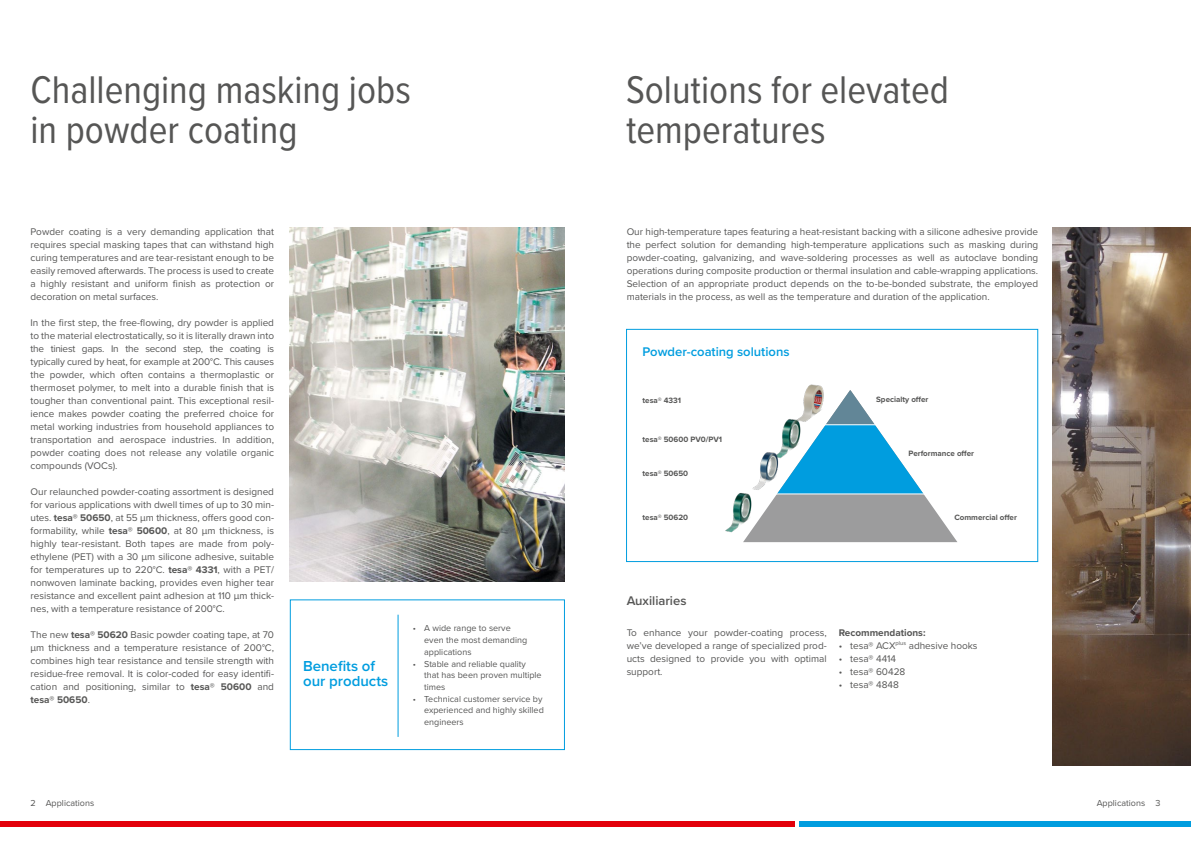
<style>
.page{position:relative;width:1191px;height:842px;background:#fff}
.page>*{position:absolute;margin:0;border:0;box-sizing:border-box;transform-origin:0 0}
.t1{font:40px/40px "Proxima Nova Cond";color:#565655}
.t2{font:600 15px/15px "Proxima Nova";color:#009ddf}
.t3{font:600 13px "Proxima Nova";color:#009ddf}
.t4{font:600 13px "Proxima Nova";color:#565655}
.t5{font:10px/13px "Proxima Nova";color:#565655;text-align:justify}
.t6{font:700 10px "Proxima Nova";color:#565655}
.t7{font:9px/11.7px "Proxima Nova";color:#565655}
.t8{font:700 8px "Proxima Nova";color:#565655}
.s1{font-weight:700}
</style>
<div class="page">
<img style="left:806px;top:384px;width:17px;height:6px">
<div style="left:290px;top:599px;width:275px;height:151px;border:1px solid #009ddf"></div>
<hr style="left:397px;top:615px;width:1px;height:122px;background:#009ddf">
<div style="left:626px;top:329px;width:412px;height:233px;border:1px solid #009ddf"></div>
<img style="left:290px;top:227px;width:275px;height:355px">
<svg style="left:743px;top:390px;width:214px;height:152px"></svg>
<div style="left:772px;top:424px;width:154px;height:70px;border:1px solid #fff"></div>
<img style="left:725px;top:493px;width:40px;height:40px">
<img style="left:763px;top:413px;width:51px;height:50px">
<img style="left:741px;top:445px;width:51px;height:50px">
<img style="left:1053px;top:227px;width:138px;height:538px">
<div style="left:0;top:822px;width:794px;height:5px;background:#e3000b"></div>
<div style="left:799px;top:822px;width:392px;height:5px;background:#009ddf"></div>
<h1 class="t1" style="left:30px;top:68px;width:382px">Challenging masking jobs in powder coating</h1>
<h1 class="t1" style="left:626px;top:68px;width:324px">Solutions for elevated temperatures</h1>
<p class="t5" style="left:31px;top:225px;width:245px">Powder coating is a very demanding application that requires special masking tapes that can withstand high curing temperatures and are tear-resistant enough to be easily removed afterwards. The process is used to create a highly resistant and uniform finish as protection or decoration on metal surfaces.</p>
<p class="t5" style="left:31px;top:316px;width:245px">In the first step, the free-flowing, dry powder is applied to the material electrostatically, so it is literally drawn into the tiniest gaps. In the second step, the coating is typically cured by heat, for example at 200°C. This causes the powder, which often contains a thermoplastic or thermoset polymer, to melt into a durable finish that is tougher than conventional paint. This exceptional resil&shy;ience makes powder coating the preferred choice for metal working industries from household appliances to transportation and aerospace industries. In addition, powder coating does not release any volatile organic compounds (VOCs).</p>
<p class="t5" style="left:31px;top:485px;width:245px">Our relaunched powder-coating assortment is designed for various applications with dwell times of up to 30 min&shy;utes. <span class="s1">tesa® 50650</span>, at 55 µm thickness, offers good con&shy;formability, while <span class="s1">tesa® 50600</span>, at 80 µm thickness, is highly tear-resistant. Both tapes are made from poly&shy;ethylene (PET) with a 30 µm silicone adhesive, suitable for temperatures up to 220°C. <span class="s1">tesa® 4331</span>, with a PET/ nonwoven laminate backing, provides even higher tear resistance and excellent paint adhesion at 110 µm thick&shy;nes, with a temperature resistance of 200°C.</p>
<p class="t5" style="left:31px;top:628px;width:245px">The new <span class="s1">tesa® 50620</span> Basic powder coating tape, at 70 µm thickness and a temperature resistance of 200°C, combines high tear resistance and tensile strength with residue-free removal. It is color-coded for easy identifi&shy;cation and positioning, similar to <span class="s1">tesa® 50600</span> and <span class="s1">tesa® 50650</span>.</p>
<h2 class="t2" style="left:303px;top:658px;width:87px">Benefits of our products</h2>
<p class="t7" style="left:424px;top:622px;width:104px;text-indent:-11px">• A wide range to serve even the most demanding applications</p>
<p class="t7" style="left:424px;top:657px;width:119px;text-indent:-11px">• Stable and reliable quality that has been proven multiple times</p>
<p class="t7" style="left:424px;top:692px;width:121px;text-indent:-11px">• Technical customer service by experienced and highly skilled engineers</p>
<p class="t5" style="left:626px;top:225px;width:413px">Our high-temperature tapes featuring a heat-resistant backing with a silicone adhesive provide the perfect solution for demanding high-temperature applications such as masking during powder-coating, galvanizing, and wave-soldering processes as well as autoclave bonding operations during composite production or thermal insulation and cable-wrapping applications.<br>Selection of an appropriate product depends on the to-be-bonded substrate, the employed materials in the process, as well as the temperature and duration of the application.</p>
<h3 class="t3" style="left:642px;top:342px;width:148px">Powder-coating solutions</h3>
<p class="t8" style="left:642px;top:395px;width:40px">tesa® 4331</p>
<p class="t8" style="left:876px;top:394px;width:54px">Specialty offer</p>
<p class="t8" style="left:642px;top:433px;width:81px">tesa® 50600 PV0/PV1</p>
<p class="t8" style="left:642px;top:468px;width:47px">tesa® 50650</p>
<p class="t8" style="left:642px;top:511px;width:47px">tesa® 50620</p>
<h3 class="t4" style="left:626px;top:591px;width:61px">Auxiliaries</h3>
<p class="t8" style="left:908px;top:447px;width:67px">Performance offer</p>
<p class="t8" style="left:954px;top:511px;width:64px">Commercial offer</p>
<p class="t5" style="left:626px;top:625px;width:202px">To enhance your powder-coating process, we’ve developed a range of specialized prod&shy;ucts designed to provide you with optimal support.</p>
<p class="t6" style="left:838px;top:625px;width:88px">Recommendations:</p>
<p class="t5" style="left:838px;top:638px;width:140px">• tesa® ACX<sup>plus</sup> adhesive hooks</p>
<p class="t5" style="left:838px;top:651px;width:59px">• tesa® 4414</p>
<p class="t5" style="left:838px;top:664px;width:68px">• tesa® 60428</p>
<p class="t5" style="left:838px;top:677px;width:62px">• tesa® 4848</p>
<p class="t7" style="left:31px;top:797px;width:65px">2 Applications</p>
<p class="t7" style="left:1096px;top:797px;width:65px">Applications 3</p>
</div>
